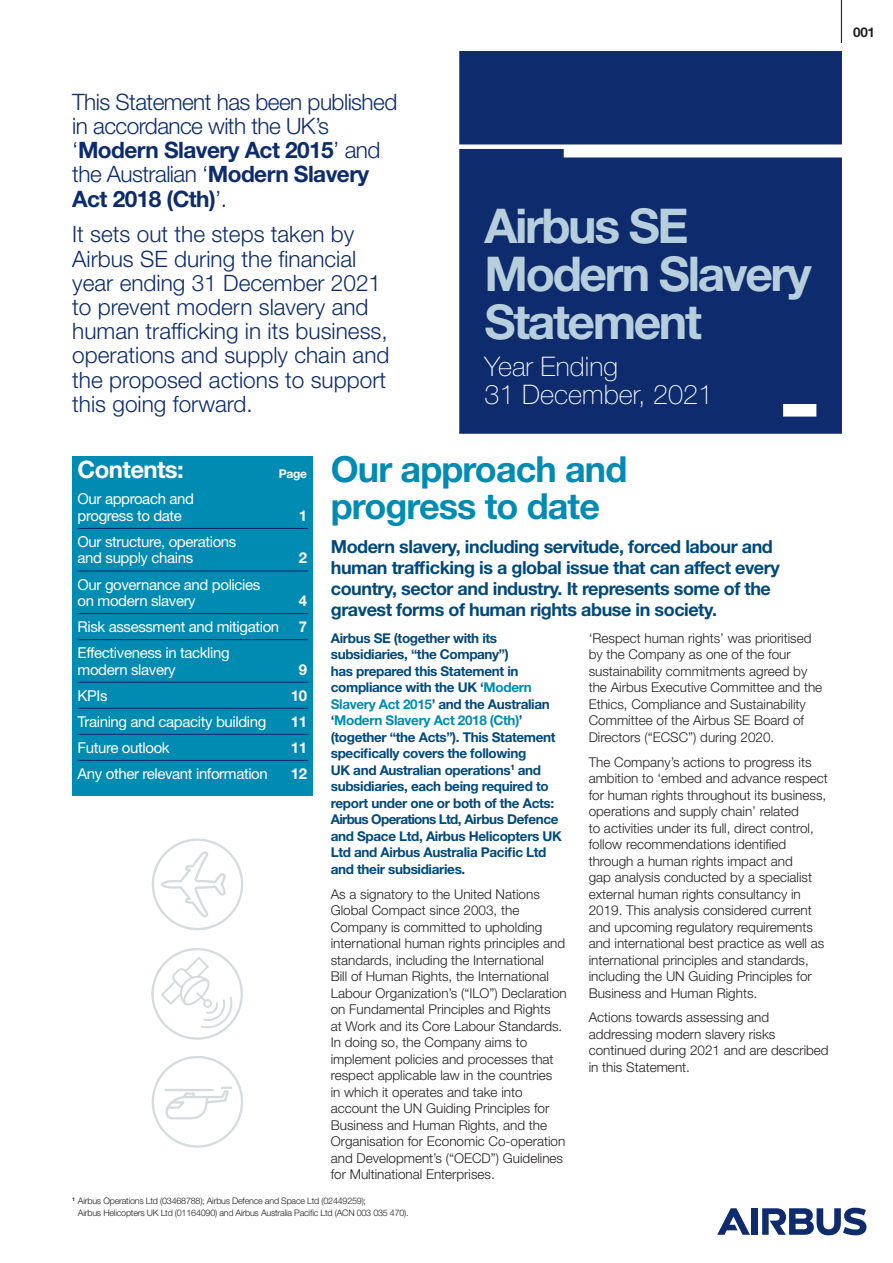
<style>
.page{position:relative;width:893px;height:1263px;background:#fff}
.page>*{position:absolute;margin:0;border:0;box-sizing:border-box;transform-origin:0 0}
.t1{font:700 48px/48px "Helvetica Neue LT Std";letter-spacing:-.05em;color:#b7cfdd}
._2nd_subtitle{font:700 36px/37.5px "Helvetica Neue LT Std";letter-spacing:-.025em;color:#008bb3}
.Subtitle{font:100 27px/28.5px "Helvetica Neue LT Std";color:#fff}
._2nd_subtitle-2{font:700 24px "Helvetica Neue LT Std";letter-spacing:-.025em;color:#fff}
._2nd_subtitle-3{font:300 22.65px/24.3px "Helvetica Neue LT Std";color:#0d2b6d}
._2nd_subtitle-4{font:300 22.65px/24.3px "Helvetica Neue LT Std";letter-spacing:-.025em;color:#0d2b6d}
._2nd_subtitle-5{font:700 18px/21px "Helvetica Neue LT Std";letter-spacing:-.025em;color:#00497b}
._2nd_subtitle-6{font:15px/16.5px "Helvetica Neue LT Std";letter-spacing:-.025em;color:#fff}
._2nd_subtitle-7{font:700 15px "Helvetica Neue LT Std";letter-spacing:-.025em;color:#fff}
._2nd_subtitle-8{font:300 13.5px/16.5px "Helvetica Neue LT Std";color:#231f20}
._2nd_subtitle-9{font:700 13.5px/16.5px "Helvetica Neue LT Std";letter-spacing:-.025em;color:#00497b}
.t2{font:700 13.5px "Helvetica Neue LT Std";color:#231f20}
._2nd_subtitle-10{font:700 12px "Helvetica Neue LT Std";color:#fff}
._2nd_subtitle-11{font:300 9px/12px "Helvetica Neue LT Std";letter-spacing:-.025em;color:#231f20}
.s1{font-weight:700}
.s2{color:#008bb3}
</style>
<div class="page">
<hr style="left:841px;top:0;width:1px;height:43px;background:#231f20">
<svg style="left:151px;top:838px;width:93px;height:310px"></svg>
<div style="left:751px;top:1208px;width:7px;height:27px;background:#0d2b6d"></div>
<svg style="left:717px;top:1208px;width:33px;height:27px"></svg>
<svg style="left:762px;top:1208px;width:104px;height:27px"></svg>
<div style="left:72px;top:456px;width:241px;height:339px;background:#008bb3"></div>
<hr style="left:78px;top:528px;width:230px;height:1px;background:#0d2b6d">
<hr style="left:78px;top:570px;width:230px;height:1px;background:#0d2b6d">
<hr style="left:78px;top:613px;width:230px;height:1px;background:#0d2b6d">
<hr style="left:78px;top:639px;width:230px;height:1px;background:#0d2b6d">
<hr style="left:78px;top:682px;width:230px;height:1px;background:#0d2b6d">
<hr style="left:78px;top:708px;width:230px;height:1px;background:#0d2b6d">
<hr style="left:78px;top:734px;width:230px;height:1px;background:#0d2b6d">
<hr style="left:78px;top:760px;width:230px;height:1px;background:#0d2b6d">
<div style="left:459px;top:51px;width:383px;height:383px;background:#0d2b6d"></div>
<p class="_2nd_subtitle-4" style="left:72px;top:89px;width:327px">This Statement has been published in accordance with the UK’s ‘<span class="s1">Modern Slavery Act 2015</span>’ and the Australian ‘<span class="s1">Modern Slavery<br>Act 2018 (Cth)</span>’.</p>
<p class="_2nd_subtitle-3" style="left:72px;top:222px;width:319px">It sets out the steps taken by<br>Airbus SE during the financial year ending 31 December 2021 to prevent modern slavery and human trafficking in its business, operations and supply chain and the proposed actions to support this going forward.</p>
<p class="_2nd_subtitle" style="left:331px;top:449px;width:298px">Our approach and progress to date</p>
<p class="_2nd_subtitle-5" style="left:331px;top:535px;width:450px">Modern slavery, including servitude, forced labour and human trafficking is a global issue that can affect every country, sector and industry. It represents some of the gravest forms of human rights abuse in society.</p>
<p class="_2nd_subtitle-9" style="left:331px;top:629px;width:233px">Airbus SE (together with its subsidiaries, “the Company”)<br>has prepared this Statement in compliance with the UK ‘<span class="s2">Modern Slavery Act 2015</span>’ and the Australian ‘<span class="s2">Modern Slavery Act 2018 (Cth)</span>’ (together “the Acts”). This Statement specifically covers the following<br>UK and Australian operations<sup>1</sup> and subsidiaries, each being required to report under one or both of the Acts:<br>Airbus Operations Ltd, Airbus Defence and Space Ltd, Airbus Helicopters UK Ltd and Airbus Australia Pacific Ltd and their subsidiaries.</p>
<p class="_2nd_subtitle-8" style="left:331px;top:885px;width:238px">As a signatory to the United Nations Global Compact since 2003, the Company is committed to upholding international human rights principles and standards, including the International<br>Bill of Human Rights, the International Labour Organization’s (“ILO”) Declaration on Fundamental Principles and Rights<br>at Work and its Core Labour Standards.<br>In doing so, the Company aims to implement policies and processes that respect applicable law in the countries<br>in which it operates and take into account the UN Guiding Principles for Business and Human Rights, and the Organisation for Economic Co-operation and Development’s (“OECD”) Guidelines for Multinational Enterprises.</p>
<p class="t1" style="left:485px;top:201px;width:329px">Airbus SE<br>Modern Slavery<br>Statement</p>
<p class="Subtitle" style="left:485px;top:352px;width:230px">Year Ending<br>31 December, 2021</p>
<p class="_2nd_subtitle-2" style="left:78px;top:455px;width:108px">Contents:</p>
<p class="_2nd_subtitle-10" style="left:279px;top:467px;width:30px">Page</p>
<p class="_2nd_subtitle-6" style="left:78px;top:491px;width:118px">Our approach and progress to date</p>
<p class="_2nd_subtitle-7" style="left:299px;top:506px;width:10px">1</p>
<p class="_2nd_subtitle-6" style="left:78px;top:533px;width:160px">Our structure, operations and supply chains</p>
<p class="_2nd_subtitle-7" style="left:299px;top:549px;width:10px">2</p>
<p class="_2nd_subtitle-6" style="left:78px;top:576px;width:184px">Our governance and policies on modern slavery</p>
<p class="_2nd_subtitle-7" style="left:299px;top:591px;width:10px">4</p>
<p class="_2nd_subtitle-6" style="left:78px;top:618px;width:203px">Risk assessment and mitigation</p>
<p class="_2nd_subtitle-7" style="left:299px;top:617px;width:10px">7</p>
<p class="_2nd_subtitle-6" style="left:78px;top:644px;width:154px">Effectiveness in tackling modern slavery</p>
<p class="_2nd_subtitle-8" style="left:589px;top:629px;width:235px">‘Respect human rights’ was prioritised by the Company as one of the four sustainability commitments agreed by the Airbus Executive Committee and the Ethics, Compliance and Sustainability Committee of the Airbus SE Board of Directors (“ECSC”) during 2020.</p>
<p class="_2nd_subtitle-8" style="left:589px;top:753px;width:241px">The Company’s actions to progress its ambition to ‘embed and advance respect for human rights throughout its business, operations and supply chain’ related<br>to activities under its full, direct control, follow recommendations identified through a human rights impact and<br>gap analysis conducted by a specialist external human rights consultancy in 2019. This analysis considered current and upcoming regulatory requirements and international best practice as well as international principles and standards, including the UN Guiding Principles for Business and Human Rights.</p>
<p class="_2nd_subtitle-8" style="left:589px;top:1009px;width:241px">Actions towards assessing and addressing modern slavery risks continued during 2021 and are described in this Statement.</p>
<p class="_2nd_subtitle-7" style="left:299px;top:660px;width:10px">9</p>
<p class="_2nd_subtitle-6" style="left:78px;top:687px;width:31px">KPIs</p>
<p class="_2nd_subtitle-7" style="left:291px;top:686px;width:18px">10</p>
<p class="_2nd_subtitle-6" style="left:78px;top:713px;width:190px">Training and capacity building</p>
<p class="_2nd_subtitle-7" style="left:291px;top:712px;width:18px">11</p>
<p class="_2nd_subtitle-6" style="left:78px;top:739px;width:94px">Future outlook</p>
<p class="_2nd_subtitle-7" style="left:291px;top:738px;width:18px">11</p>
<p class="_2nd_subtitle-6" style="left:78px;top:765px;width:192px">Any other relevant information</p>
<p class="_2nd_subtitle-7" style="left:291px;top:764px;width:18px">12</p>
<p class="_2nd_subtitle-11" style="left:78px;top:1195px;width:332px;text-indent:-6px"><sup>1</sup> Airbus Operations Ltd (03468788); Airbus Defence and Space Ltd (02449259);<br>Airbus Helicopters UK Ltd (01164090) and Airbus Australia Pacific Ltd (ACN 003 035 470).</p>
<p class="t2" style="left:853px;top:23px;width:23px">001</p>
</div>
